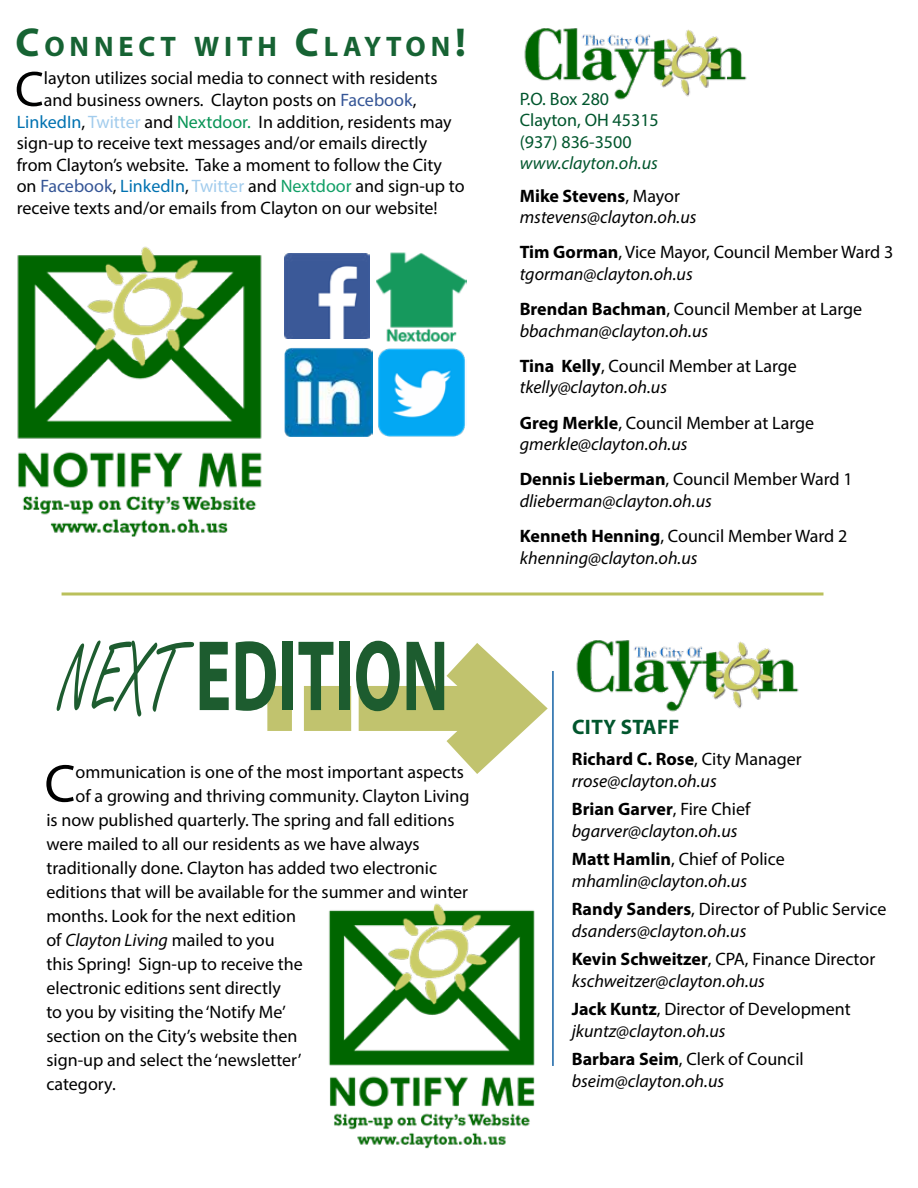
<style>
.page{position:relative;width:918px;height:1188px;background:#fff}
.page>*{position:absolute;margin:0;border:0;box-sizing:border-box;transform-origin:0 0}
.t1{font:700 101.25px "Myriad Pro";color:#1d5c2f;scale:.67 1}
.t2{font:53.55px "Myriad Pro";color:#000}
.t3{font:50.1px "Myriad Pro";color:#000101}
.t4{font:700 28.35px "Myriad Pro";letter-spacing:.17em;color:#166333}
.t5{font:700 21px "Myriad Pro";letter-spacing:.02em;color:#01562d}
.t6{font:18px/35.1px "Myriad Pro";color:#000}
.t7{font:italic 18px/21.6px "Myriad Pro";color:#000}
.t8{font:18px "Myriad Pro";color:#000101}
.t9{font:18px/21.6px "Myriad Pro";color:#01562d}
.t10{font:italic 18px/32.2px "Myriad Pro";color:#01562d}
.s1{font-size:40.5px}
.s2{color:#355596}
.s3{color:#0072b1}
.s4{color:#a2cced}
.s5{color:#079455}
.s6{color:#119f66}
.s7{font-family:"Freestyle Script";font-weight:400}
.s8{font-style:italic}
.s9{font-weight:700;font-style:normal;color:#000}
.s10{font-style:normal;color:#000}
.s11{font-weight:700}
.s12{font-weight:700;font-style:normal}
.s13{font-style:normal}
</style>
<div class="page">
<img style="left:524px;top:28px;width:223px;height:72px">
<img style="left:581px;top:640px;width:218px;height:72px">
<div style="left:359px;top:686px;width:156px;height:45px;background:#c1c36e"></div>
<svg style="left:446px;top:643px;width:135px;height:131px"></svg>
<div style="left:304px;top:686px;width:47px;height:45px;background:#c1c36e"></div>
<div style="left:267px;top:686px;width:25px;height:45px;background:#c1c36e"></div>
<hr style="left:552px;top:671px;width:2px;height:395px;background:#1462a5">
<img style="left:329px;top:903px;width:206px;height:246px">
<img style="left:17px;top:246px;width:245px;height:291px">
<img style="left:284px;top:348px;width:88px;height:88px">
<img style="left:284px;top:254px;width:86px;height:85px">
<img style="left:377px;top:253px;width:90px;height:89px">
<img style="left:378px;top:348px;width:88px;height:89px">
<svg style="left:62px;top:592px;width:761px;height:4px"></svg>
<h3 class="t4" style="left:16px;top:28px;width:452px"><span class="s1">C</span>ONNECT WITH <span class="s1">C</span>LAYTON<span class="s1">!</span></h3>
<h3 class="t3" style="left:15px;top:58px;width:31px">C</h3>
<p class="t8" style="left:44px;top:67px;width:395px">layton utilizes social media to connect with residents</p>
<p class="t8" style="left:44px;top:89px;width:374px">and business owners. Clayton posts on <span class="s2">Facebook</span>,</p>
<p class="t8" style="left:17px;top:110px;width:437px"><span class="s3">LinkedIn</span>, <span class="s4">Twitter</span> and <span class="s5">Nextdoor.</span> In addition, residents may</p>
<p class="t8" style="left:17px;top:132px;width:412px">sign-up to receive text messages and/or emails directly</p>
<p class="t8" style="left:17px;top:154px;width:427px">from Clayton’s website. Take a moment to follow the City</p>
<p class="t8" style="left:17px;top:175px;width:449px">on <span class="s2">Facebook</span>, <span class="s3">LinkedIn</span>, <span class="s4">Twitter</span> and <span class="s6">Nextdoor</span> and sign-up to</p>
<p class="t8" style="left:17px;top:197px;width:422px">receive texts and/or emails from Clayton on our website!</p>
<h1 class="t1" style="left:59px;top:610px;width:584px"><span class="s7">NEXT</span> EDITION</h1>
<h2 class="t2" style="left:44px;top:751px;width:33px">C</h2>
<p class="t6" style="left:76px;top:754px;width:390px">ommunication is one of the most important aspects</p>
<p class="t6" style="left:76px;top:778px;width:395px">of a growing and thriving community. Clayton Living</p>
<p class="t6" style="left:46px;top:802px;width:410px">is now published quarterly. The spring and fall editions</p>
<p class="t6" style="left:46px;top:826px;width:375px">were mailed to all our residents as we have always</p>
<p class="t6" style="left:46px;top:850px;width:392px">traditionally done. Clayton has added two electronic</p>
<p class="t6" style="left:46px;top:874px;width:423px">editions that will be available for the summer and winter</p>
<p class="t6" style="left:46px;top:898px;width:251px">months. Look for the next edition</p>
<p class="t6" style="left:46px;top:922px;width:230px">of <span class="s8">Clayton Living</span> mailed to you</p>
<p class="t6" style="left:46px;top:946px;width:258px">this Spring! Sign-up to receive the</p>
<p class="t6" style="left:46px;top:970px;width:236px">electronic editions sent directly</p>
<p class="t6" style="left:46px;top:994px;width:241px">to you by visiting the ‘Notify Me’</p>
<p class="t6" style="left:46px;top:1018px;width:253px">section on the City’s website then</p>
<p class="t6" style="left:46px;top:1042px;width:257px">sign-up and select the ‘newsletter’</p>
<p class="t6" style="left:46px;top:1066px;width:71px">category.</p>
<p class="t9" style="left:520px;top:88px;width:141px">P.O. Box 280<br>Clayton, OH 45315 (937) 836-3500</p>
<p class="t10" style="left:520px;top:147px;width:162px">www.clayton.oh.us<br><span class="s9">Mike Stevens</span><span class="s10">, Mayor</span></p>
<p class="t6" style="left:520px;top:199px;width:375px"><span class="s8">mstevens@clayton.oh.us<br></span><span class="s11">Tim Gorman</span>, Vice Mayor, Council Member Ward 3</p>
<p class="t7" style="left:520px;top:256px;width:344px;line-height:35.1px">tgorman@clayton.oh.us<br><span class="s12">Brendan Bachman</span><span class="s13">, Council Member at Large</span></p>
<p class="t7" style="left:520px;top:313px;width:279px;line-height:35.1px">bbachman@clayton.oh.us<br><span class="s12">Tina Kelly</span><span class="s13">, Council Member at Large</span></p>
<p class="t6" style="left:520px;top:370px;width:296px"><span class="s8">tkelly@clayton.oh.us<br></span><span class="s11">Greg Merkle</span>, Council Member at Large</p>
<p class="t7" style="left:520px;top:426px;width:334px;line-height:35.1px">gmerkle@clayton.oh.us<br><span class="s12">Dennis Lieberman</span><span class="s13">, Council Member Ward 1</span></p>
<p class="t7" style="left:520px;top:483px;width:329px;line-height:35.1px">dlieberman@clayton.oh.us<br><span class="s12">Kenneth Henning</span><span class="s13">, Council Member Ward 2</span></p>
<p class="t7" style="left:520px;top:546px;width:179px">khenning@clayton.oh.us</p>
<p class="t5" style="left:572px;top:714px;width:109px">CITY STAFF</p>
<p class="t7" style="left:572px;top:748px;width:231px"><span class="s12">Richard C. Rose</span><span class="s13">, City Manager </span>rrose@clayton.oh.us</p>
<p class="t7" style="left:572px;top:798px;width:180px"><span class="s12">Brian Garver</span><span class="s13">, Fire Chief </span>bgarver@clayton.oh.us</p>
<p class="t7" style="left:572px;top:848px;width:214px"><span class="s12">Matt Hamlin</span><span class="s13">, Chief of Police </span>mhamlin@clayton.oh.us</p>
<p class="t6" style="left:572px;top:898px;width:316px;line-height:21.6px"><span class="s11">Randy Sanders</span>, Director of Public Service <span class="s8">dsanders@clayton.oh.us</span></p>
<p class="t7" style="left:572px;top:948px;width:305px"><span class="s12">Kevin Schweitzer</span><span class="s13">, CPA, Finance Director </span>kschweitzer@clayton.oh.us</p>
<p class="t6" style="left:572px;top:998px;width:281px;line-height:21.6px"><span class="s11">Jack Kuntz</span>, Director of Development <span class="s8">jkuntz@clayton.oh.us</span></p>
<p class="t7" style="left:572px;top:1048px;width:233px"><span class="s12">Barbara Seim</span><span class="s13">, Clerk of Council </span>bseim@clayton.oh.us</p>
</div>
